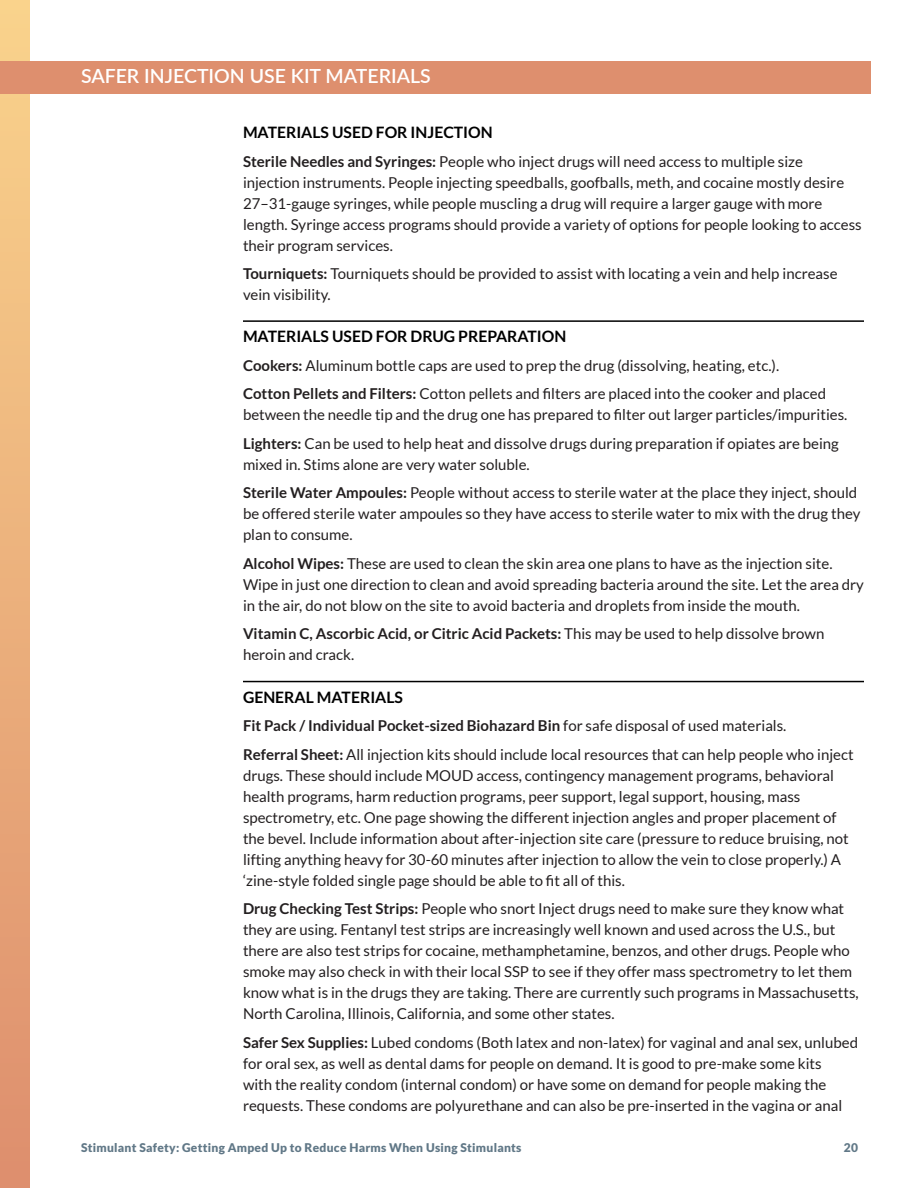
<style>
.page{position:relative;width:918px;height:1188px;background:#fff}
.page>*{position:absolute;margin:0;border:0;box-sizing:border-box;transform-origin:0 0}
.subhead_b{font:600 19.5px "Lato";color:#fff}
.subhead_c_rule{font:700 15.75px "Lato";color:#000}
.subhead_c{font:700 15.75px "Lato";color:#000}
.body{font:15px/21px "Lato";color:#231f20}
.body-2{font:700 15px "Lato";color:#231f20}
.t1{font:900 12px "Lato";letter-spacing:.02em;color:#617887}
.s1{font-weight:700}
.s2{font-weight:400}
</style>
<div class="page">
<div style="left:0;top:0;width:29px;height:1188px;background:linear-gradient(to bottom,#fad38c,#de8e6d)"></div>
<div style="left:0;top:61px;width:871px;height:33px;background:#de8f6e"></div>
<hr style="left:243px;top:320px;width:621px;height:2px;background:#000">
<hr style="left:243px;top:681px;width:621px;height:1px;background:#000">
<p class="subhead_b" style="left:81px;top:62px;width:351px">SAFER INJECTION USE KIT MATERIALS</p>
<p class="subhead_c" style="left:243px;top:123px;width:251px">MATERIALS USED FOR INJECTION</p>
<p class="body" style="left:243px;top:150px;width:620px"><span class="s1">Sterile Needles and Syringes:</span> People who inject drugs will need access to multiple size injection instruments. People injecting speedballs, goofballs, meth, and cocaine mostly desire 27–31-gauge syringes, while people muscling a drug will require a larger gauge with more length. Syringe access programs should provide a variety of options for people looking to access their program services.</p>
<p class="body" style="left:243px;top:263px;width:596px"><span class="s1">Tourniquets:</span> Tourniquets should be provided to assist with locating a vein and help increase vein visibility.</p>
<p class="subhead_c_rule" style="left:243px;top:327px;width:325px">MATERIALS USED FOR DRUG PREPARATION</p>
<p class="body" style="left:243px;top:355px;width:538px"><span class="s1">Cookers:</span> Aluminum bottle caps are used to prep the drug (dissolving, heating, etc.).</p>
<p class="body" style="left:243px;top:383px;width:606px"><span class="s1">Cotton Pellets and Filters:</span> Cotton pellets and filters are placed into the cooker and placed between the needle tip and the drug one has prepared to filter out larger particles/impurities.</p>
<p class="body" style="left:243px;top:433px;width:597px"><span class="s1">Lighters:</span> Can be used to help heat and dissolve drugs during preparation if opiates are being mixed in. Stims alone are very water soluble.</p>
<p class="body" style="left:243px;top:482px;width:619px"><span class="s1">Sterile Water Ampoules:</span> People without access to sterile water at the place they inject, should be offered sterile water ampoules so they have access to sterile water to mix with the drug they plan to consume.</p>
<p class="body" style="left:243px;top:553px;width:622px"><span class="s1">Alcohol Wipes:</span> These are used to clean the skin area one plans to have as the injection site.<br>Wipe in just one direction to clean and avoid spreading bacteria around the site. Let the area dry in the air, do not blow on the site to avoid bacteria and droplets from inside the mouth.</p>
<p class="body" style="left:243px;top:623px;width:583px"><span class="s1">Vitamin C, Ascorbic Acid, or Citric Acid Packets:</span> This may be used to help dissolve brown heroin and crack.</p>
<p class="subhead_c_rule" style="left:243px;top:688px;width:162px">GENERAL MATERIALS</p>
<p class="body-2" style="left:243px;top:717px;width:545px">Fit Pack / Individual Pocket-sized Biohazard Bin <span class="s2">for safe disposal of used materials.</span></p>
<p class="body" style="left:243px;top:744px;width:612px"><span class="s1">Referral Sheet:</span> All injection kits should include local resources that can help people who inject drugs. These should include MOUD access, contingency management programs, behavioral health programs, harm reduction programs, peer support, legal support, housing, mass spectrometry, etc. One page showing the different injection angles and proper placement of the bevel. Include information about after-injection site care (pressure to reduce bruising, not lifting anything heavy for 30-60 minutes after injection to allow the vein to close properly.) A ‘zine-style folded single page should be able to fit all of this.</p>
<p class="body" style="left:243px;top:898px;width:617px"><span class="s1">Drug Checking Test Strips:</span> People who snort Inject drugs need to make sure they know what they are using. Fentanyl test strips are increasingly well known and used across the U.S., but there are also test strips for cocaine, methamphetamine, benzos, and other drugs. People who smoke may also check in with their local SSP to see if they offer mass spectrometry to let them know what is in the drugs they are taking. There are currently such programs in Massachusetts, North Carolina, Illinois, California, and some other states.</p>
<p class="body" style="left:243px;top:1032px;width:617px"><span class="s1">Safer Sex Supplies:</span> Lubed condoms (Both latex and non-latex) for vaginal and anal sex, unlubed for oral sex, as well as dental dams for people on demand. It is good to pre-make some kits<br>with the reality condom (internal condom) or have some on demand for people making the requests. These condoms are polyurethane and can also be pre-inserted in the vagina or anal</p>
<p class="t1" style="left:81px;top:1141px;width:442px">Stimulant Safety: Getting Amped Up to Reduce Harms When Using Stimulants</p>
<p class="t1" style="left:844px;top:1141px;width:16px">20</p>
</div>
